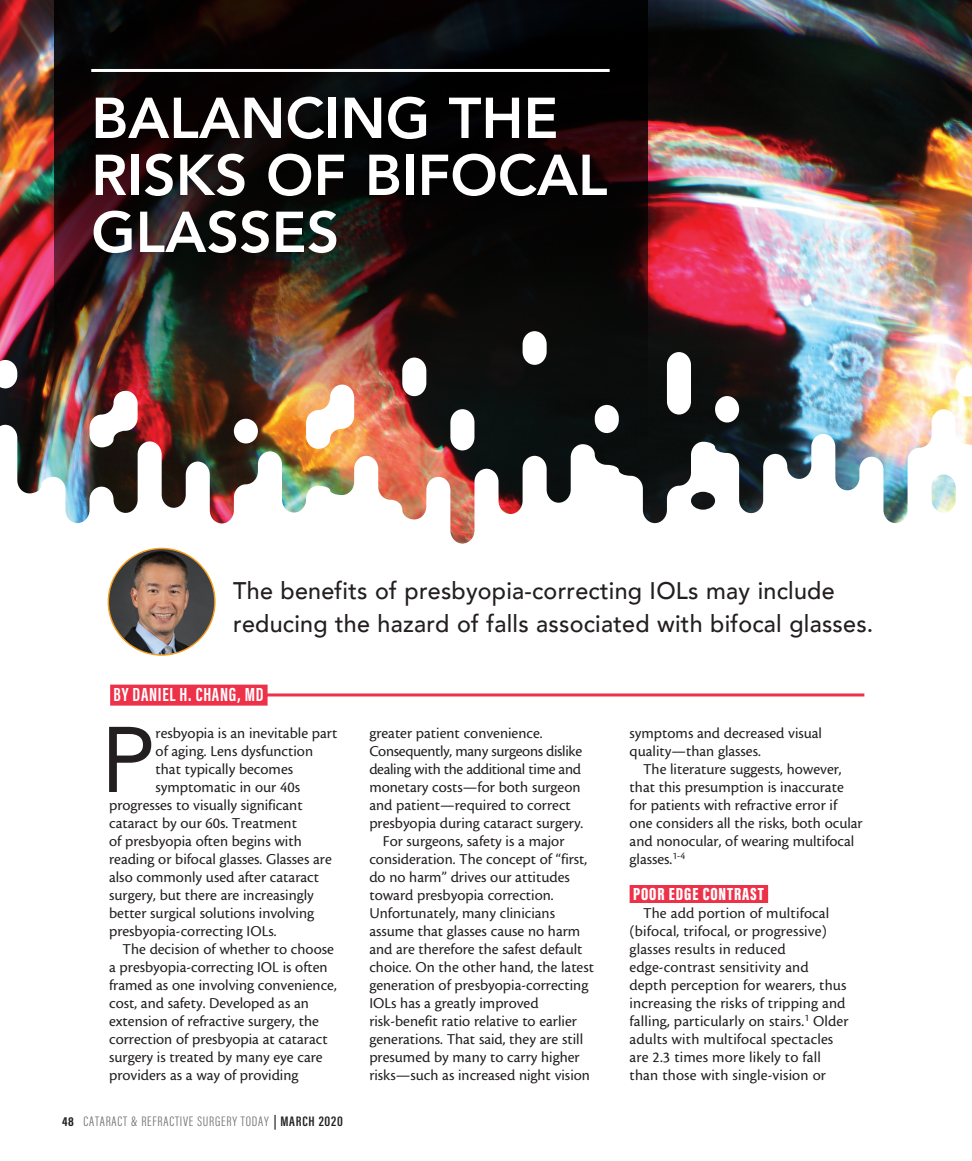
<style>
.page{position:relative;width:972px;height:1161px;background:#fff}
.page>*{position:absolute;margin:0;border:0;box-sizing:border-box;transform-origin:0 0}
.body_first{font:91.95px "Avenir";color:#231f20}
.subhead{font:800 57px/57px "Avenir";color:#fff}
.subhead-2{font:500 24px/33px "Avenir";letter-spacing:.01em;color:#231f20}
.author{font:700 19.5px "Acumin Pro Extra Cond";letter-spacing:.035em;color:#fff}
.subhead-3{font:900 18px "Acumin Pro Extra Cond";letter-spacing:.05em;color:#fff}
.body{font:15.75px/18px "Cronos MM 408 10";color:#231f20}
.body_first-2{font:15.75px "Cronos MM 408 10";color:#231f20}
.t1{font:300 14.1px "Acumin Pro Extra Cond";letter-spacing:.05em;color:#6c6d70;scale:1.11 1}
.s1{font-weight:700;font-size:13.35px;color:#231f20}
.s2{font-weight:600;color:#231f20}
</style>
<div class="page">
<img style="left:0;top:0;width:972px;height:409px">
<div style="left:630px;top:885px;width:138px;height:18px;background:#ed3149"></div>
<div style="left:110px;top:685px;width:158px;height:21px;background:#ed3149"></div>
<img style="left:54px;top:0;width:594px;height:409px">
<hr style="left:91px;top:69px;width:519px;height:3px;background:#fff">
<hr style="left:267px;top:693px;width:597px;height:3px;background:#ed3149">
<img style="left:0;top:409px;width:972px;height:207px">
<svg style="left:956px;top:367px;width:16px;height:30px"></svg>
<svg style="left:715px;top:396px;width:24px;height:26px"></svg>
<svg style="left:667px;top:352px;width:24px;height:63px"></svg>
<svg style="left:595px;top:405px;width:24px;height:28px"></svg>
<svg style="left:523px;top:331px;width:24px;height:34px"></svg>
<svg style="left:450px;top:409px;width:24px;height:41px"></svg>
<svg style="left:402px;top:358px;width:24px;height:38px"></svg>
<svg style="left:306px;top:385px;width:48px;height:64px"></svg>
<div style="left:234px;top:419px;width:24px;height:24px;background:#fff;border-radius:50%"></div>
<svg style="left:90px;top:391px;width:48px;height:56px"></svg>
<svg style="left:0;top:360px;width:17px;height:28px"></svg>
<img style="left:108px;top:548px;width:107px;height:107px;border-radius:53px">
<p class="subhead" style="left:91px;top:90px;width:518px">BALANCING THE<br>RISKS OF BIFOCAL<br>GLASSES</p>
<p class="subhead-2" style="left:233px;top:573px;width:642px">The benefits of presbyopia-correcting IOLs may include reducing the hazard of falls associated with bifocal glasses.</p>
<p class="author" style="left:114px;top:683px;width:151px">BY DANIEL H. CHANG, MD</p>
<p class="body_first" style="left:101px;top:686px;width:56px">P</p>
<p class="body_first-2" style="left:156px;top:725px;width:183px">resbyopia is an inevitable part</p>
<p class="body_first-2" style="left:156px;top:743px;width:159px">of aging. Lens dysfunction</p>
<p class="body_first-2" style="left:156px;top:761px;width:139px">that typically becomes</p>
<p class="body_first-2" style="left:156px;top:779px;width:146px">symptomatic in our 40s</p>
<p class="body_first-2" style="left:109px;top:797px;width:195px">progresses to visually significant</p>
<p class="body_first-2" style="left:109px;top:815px;width:189px">cataract by our 60s. Treatment</p>
<p class="body_first-2" style="left:109px;top:833px;width:194px">of presbyopia often begins with</p>
<p class="body_first-2" style="left:109px;top:851px;width:224px">reading or bifocal glasses. Glasses are</p>
<p class="body_first-2" style="left:109px;top:869px;width:211px">also commonly used after cataract</p>
<p class="body_first-2" style="left:109px;top:887px;width:206px">surgery, but there are increasingly</p>
<p class="body_first-2" style="left:109px;top:905px;width:207px">better surgical solutions involving</p>
<p class="body_first-2" style="left:109px;top:923px;width:169px">presbyopia-correcting IOLs.</p>
<p class="body" style="left:109px;top:940px;width:229px;text-indent:14px">The decision of whether to choose a presbyopia-correcting IOL is often framed as one involving convenience, cost, and safety. Developed as an extension of refractive surgery, the correction of presbyopia at cataract surgery is treated by many eye care providers as a way of providing</p>
<p class="t1" style="left:62px;top:1113px;width:255px"><span class="s1">48</span> CATARACT &amp; REFRACTIVE SURGERY TODAY <span class="s2">| MARCH 2020</span></p>
<p class="body" style="left:369px;top:724px;width:215px">greater patient convenience.<br>Consequently, many surgeons dislike dealing with the additional time and monetary costs—for both surgeon and patient—required to correct presbyopia during cataract surgery.</p>
<p class="body" style="left:369px;top:832px;width:226px;text-indent:14px">For surgeons, safety is a major consideration. The concept of “first, do no harm” drives our attitudes toward presbyopia correction.<br>Unfortunately, many clinicians assume that glasses cause no harm and are therefore the safest default choice. On the other hand, the latest generation of presbyopia-correcting IOLs has a greatly improved risk-benefit ratio relative to earlier generations. That said, they are still presumed by many to carry higher risks—such as increased night vision</p>
<p class="body" style="left:630px;top:724px;width:194px">symptoms and decreased visual quality—than glasses.</p>
<p class="body" style="left:630px;top:760px;width:235px;text-indent:14px">The literature suggests, however, that this presumption is inaccurate for patients with refractive error if one considers all the risks, both ocular and nonocular, of wearing multifocal glasses.<sup>1-4</sup></p>
<p class="subhead-3" style="left:633px;top:883px;width:132px">POOR EDGE CONTRAST</p>
<p class="body" style="left:630px;top:904px;width:221px;text-indent:14px">The add portion of multifocal (bifocal, trifocal, or progressive) glasses results in reduced edge-contrast sensitivity and depth perception for wearers, thus increasing the risks of tripping and falling, particularly on stairs.<sup>1</sup> Older adults with multifocal spectacles are 2.3 times more likely to fall than those with single-vision or</p>
</div>
